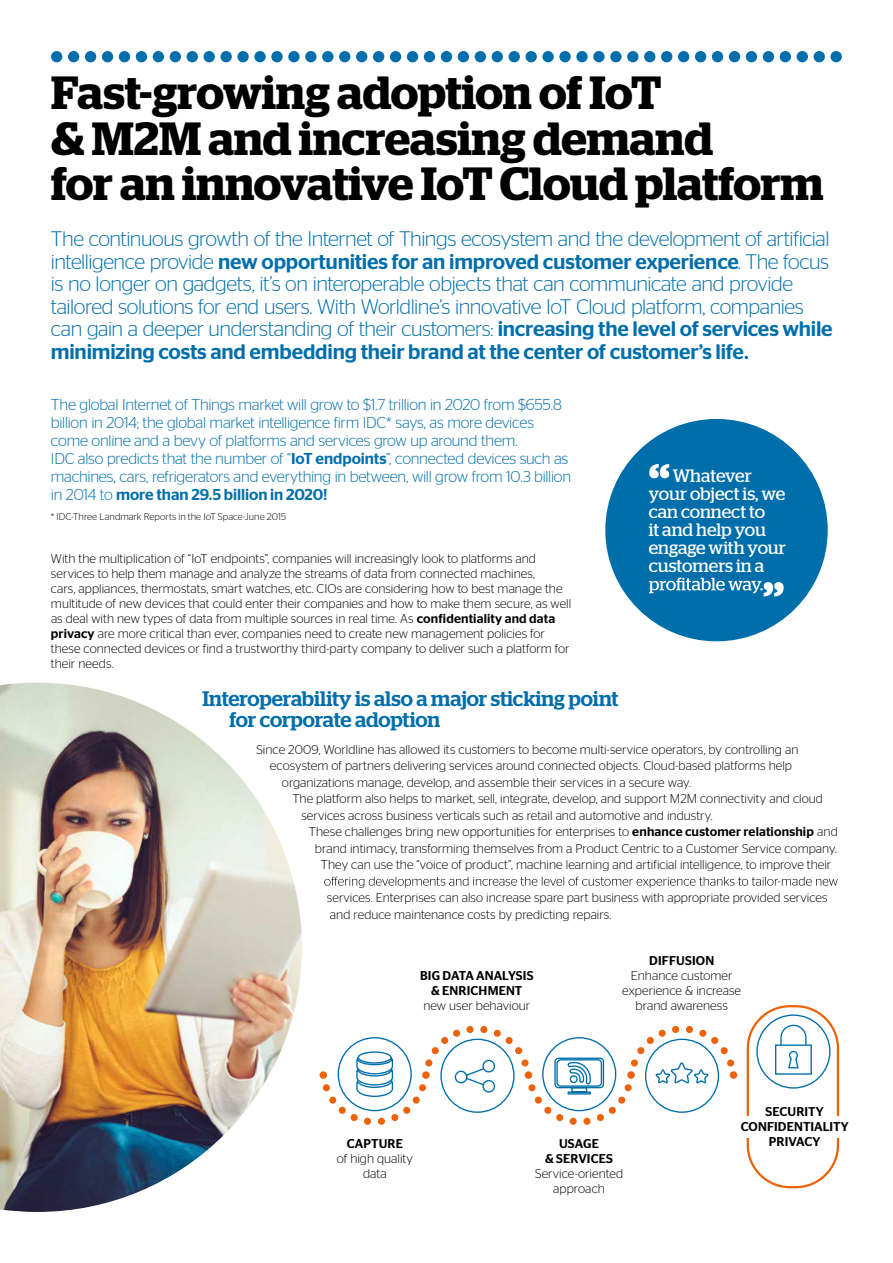
<style>
.page{position:relative;width:893px;height:1263px;background:#fff}
.page>*{position:absolute;margin:0;border:0;box-sizing:border-box;transform-origin:0 0}
.t1{font:600 54px "Stag";color:#fff}
.t2{font:600 46.5px/45px "Stag";letter-spacing:-.005em;color:#000}
.t3{font:300 21px/22.5px "Stag Sans";letter-spacing:-.02em;color:#006eab}
.t4{font:500 21px/21px "Stag";letter-spacing:-.005em;color:#006eab}
.t5{font:18px/18px "Stag";letter-spacing:-.005em;color:#fff}
.t6{font:300 15.75px/18px "Stag Sans";letter-spacing:-.015em;color:#006eab}
.t7{font:300 12.75px/15px "Stag Sans";color:#000;text-align:center}
.t8{font:500 12.75px/15px "Stag Sans";letter-spacing:.005em;color:#000;text-align:center}
.t9{font:300 9.75px "Stag Sans";letter-spacing:.005em;color:#000}
.s1{font-weight:500}
</style>
<div class="page">
<div style="left:605px;top:419px;width:223px;height:222px;background:#006eab;border-radius:50%"></div>
<svg style="left:649px;top:578px;width:114px;height:15px"></svg>
<svg style="left:324px;top:877px;width:513px;height:11px"></svg>
<img style="left:0;top:682px;width:302px;height:530px">
<div style="left:320px;top:1071px;width:7px;height:8px;background:#eb6209;border-radius:50%"></div>
<div style="left:730px;top:1071px;width:7px;height:8px;background:#eb6209;border-radius:50%"></div>
<div style="left:756px;top:1014px;width:74px;height:74px;border:1px solid #006eab;border-radius:50%"></div>
<svg style="left:775px;top:1024px;width:37px;height:51px"></svg>
<div style="left:747px;top:1005px;width:92px;height:183px;border:2px solid #eb6209;border-radius:42px"></div>
<svg style="left:323px;top:1026px;width:412px;height:99px"></svg>
<div style="left:732px;top:1116px;width:125px;height:22px;background:#fff"></div>
<div style="left:51px;top:51px;width:11px;height:11px;background:#006eab;border-radius:50%"></div>
<div style="left:68px;top:51px;width:11px;height:11px;background:#006eab;border-radius:50%"></div>
<div style="left:85px;top:51px;width:11px;height:11px;background:#006eab;border-radius:50%"></div>
<div style="left:102px;top:51px;width:11px;height:11px;background:#006eab;border-radius:50%"></div>
<div style="left:119px;top:51px;width:11px;height:11px;background:#006eab;border-radius:50%"></div>
<div style="left:136px;top:51px;width:11px;height:11px;background:#006eab;border-radius:50%"></div>
<div style="left:153px;top:51px;width:11px;height:11px;background:#006eab;border-radius:50%"></div>
<div style="left:170px;top:51px;width:11px;height:11px;background:#006eab;border-radius:50%"></div>
<div style="left:187px;top:51px;width:11px;height:11px;background:#006eab;border-radius:50%"></div>
<div style="left:204px;top:51px;width:11px;height:11px;background:#006eab;border-radius:50%"></div>
<div style="left:220px;top:51px;width:12px;height:11px;background:#006eab;border-radius:50%"></div>
<div style="left:237px;top:51px;width:12px;height:11px;background:#006eab;border-radius:50%"></div>
<div style="left:254px;top:51px;width:12px;height:11px;background:#006eab;border-radius:50%"></div>
<div style="left:271px;top:51px;width:12px;height:11px;background:#006eab;border-radius:50%"></div>
<div style="left:288px;top:51px;width:12px;height:11px;background:#006eab;border-radius:50%"></div>
<div style="left:305px;top:51px;width:12px;height:11px;background:#006eab;border-radius:50%"></div>
<div style="left:322px;top:51px;width:11px;height:11px;background:#006eab;border-radius:50%"></div>
<div style="left:339px;top:51px;width:11px;height:11px;background:#006eab;border-radius:50%"></div>
<div style="left:356px;top:51px;width:11px;height:11px;background:#006eab;border-radius:50%"></div>
<div style="left:373px;top:51px;width:11px;height:11px;background:#006eab;border-radius:50%"></div>
<div style="left:390px;top:51px;width:11px;height:11px;background:#006eab;border-radius:50%"></div>
<div style="left:407px;top:51px;width:11px;height:11px;background:#006eab;border-radius:50%"></div>
<div style="left:424px;top:51px;width:11px;height:11px;background:#006eab;border-radius:50%"></div>
<div style="left:441px;top:51px;width:11px;height:11px;background:#006eab;border-radius:50%"></div>
<div style="left:458px;top:51px;width:11px;height:11px;background:#006eab;border-radius:50%"></div>
<div style="left:475px;top:51px;width:11px;height:11px;background:#006eab;border-radius:50%"></div>
<div style="left:492px;top:51px;width:11px;height:11px;background:#006eab;border-radius:50%"></div>
<div style="left:509px;top:51px;width:11px;height:11px;background:#006eab;border-radius:50%"></div>
<div style="left:525px;top:51px;width:12px;height:11px;background:#006eab;border-radius:50%"></div>
<div style="left:542px;top:51px;width:12px;height:11px;background:#006eab;border-radius:50%"></div>
<div style="left:559px;top:51px;width:12px;height:11px;background:#006eab;border-radius:50%"></div>
<div style="left:576px;top:51px;width:12px;height:11px;background:#006eab;border-radius:50%"></div>
<div style="left:593px;top:51px;width:12px;height:11px;background:#006eab;border-radius:50%"></div>
<div style="left:610px;top:51px;width:12px;height:11px;background:#006eab;border-radius:50%"></div>
<div style="left:627px;top:51px;width:11px;height:11px;background:#006eab;border-radius:50%"></div>
<div style="left:644px;top:51px;width:11px;height:11px;background:#006eab;border-radius:50%"></div>
<div style="left:661px;top:51px;width:11px;height:11px;background:#006eab;border-radius:50%"></div>
<div style="left:678px;top:51px;width:11px;height:11px;background:#006eab;border-radius:50%"></div>
<div style="left:695px;top:51px;width:11px;height:11px;background:#006eab;border-radius:50%"></div>
<div style="left:712px;top:51px;width:11px;height:11px;background:#006eab;border-radius:50%"></div>
<div style="left:729px;top:51px;width:11px;height:11px;background:#006eab;border-radius:50%"></div>
<div style="left:746px;top:51px;width:11px;height:11px;background:#006eab;border-radius:50%"></div>
<div style="left:763px;top:51px;width:11px;height:11px;background:#006eab;border-radius:50%"></div>
<div style="left:780px;top:51px;width:11px;height:11px;background:#006eab;border-radius:50%"></div>
<div style="left:797px;top:51px;width:11px;height:11px;background:#006eab;border-radius:50%"></div>
<div style="left:814px;top:51px;width:11px;height:11px;background:#006eab;border-radius:50%"></div>
<div style="left:830px;top:51px;width:12px;height:11px;background:#006eab;border-radius:50%"></div>
<h2 class="t2" style="left:51px;top:70px;width:774px">Fast-growing adoption of IoT<br>&amp; M2M and increasing demand<br>for an innovative IoT Cloud platform</h2>
<p class="t3" style="left:51px;top:228px;width:783px">The continuous growth of the Internet of Things ecosystem and the development of artificial intelligence provide <span class="s1">new opportunities for an improved customer experience</span>. The focus is no longer on gadgets, it’s on interoperable objects that can communicate and provide tailored solutions for end users. With Worldline’s innovative IoT Cloud platform, companies can gain a deeper understanding of their customers: <span class="s1">increasing the level of services while minimizing costs and embedding their brand at the center of customer’s life.</span></p>
<p class="t6" style="left:51px;top:395px;width:522px">The global Internet of Things market will grow to $1.7 trillion in 2020 from $655.8 billion in 2014; the global market intelligence firm IDC* says, as more devices come online and a bevy of platforms and services grow up around them.<br>IDC also predicts that the number of “<span class="s1">IoT endpoints</span>”, connected devices such as machines, cars, refrigerators and everything in between, will grow from 10.3 billion in 2014 to <span class="s1">more than 29.5 billion in 2020!</span></p>
<p class="t9" style="left:51px;top:511px;width:237px">* IDC-Three Landmark Reports in the IoT Space-June 2015</p>
<p class="t7" style="left:51px;top:551px;width:522px;text-align:left">With the multiplication of “IoT endpoints”, companies will increasingly look to platforms and services to help them manage and analyze the streams of data from connected machines,<br>cars, appliances, thermostats, smart watches, etc. CIOs are considering how to best manage the multitude of new devices that could enter their companies and how to make them secure, as well as deal with new types of data from multiple sources in real time. As <span class="s1">confidentiality and data privacy</span> are more critical than ever, companies need to create new management policies for these connected devices or find a trustworthy third-party company to deliver such a platform for their needs.</p>
<h1 class="t1" style="left:649px;top:451px;width:23px">“</h1>
<h3 class="t5" style="left:649px;top:467px;width:139px;text-indent:24px">Whatever your object is, we can connect to<br>it and help you engage with your customers in a</h3>
<h1 class="t1" style="left:763px;top:570px;width:23px">”</h1>
<h3 class="t4" style="left:229px;top:687px;width:391px;text-indent:-27px">Interoperability is also a major sticking point for corporate adoption</h3>
<p class="t7" style="left:256px;top:741px;width:544px">Since 2009, Worldline has allowed its customers to become multi-service operators, by controlling an</p>
<p class="t7" style="left:270px;top:758px;width:523px">ecosystem of partners delivering services around connected objects. Cloud-based platforms help</p>
<p class="t7" style="left:282px;top:774px;width:410px">organizations manage, develop, and assemble their services in a secure way.</p>
<p class="t7" style="left:292px;top:791px;width:532px">The platform also helps to market, sell, integrate, develop, and support M2M connectivity and cloud</p>
<p class="t7" style="left:301px;top:807px;width:413px">services across business verticals such as retail and automotive and industry.</p>
<p class="t7" style="left:309px;top:824px;width:530px">These challenges bring new opportunities for enterprises to <span class="s1">enhance customer relationship</span> and</p>
<p class="t7" style="left:315px;top:840px;width:523px">brand intimacy, transforming themselves from a Product Centric to a Customer Service company.</p>
<p class="t7" style="left:321px;top:857px;width:512px">They can use the “voice of product”, machine learning and artificial intelligence, to improve their</p>
<p class="t7" style="left:327px;top:889px;width:502px;line-height:16.5px;text-align:left">services. Enterprises can also increase spare part business with appropriate provided services and reduce maintenance costs by predicting repairs.</p>
<p class="t8" style="left:420px;top:967px;width:115px">BIG DATA ANALYSIS &amp; ENRICHMENT</p>
<p class="t7" style="left:423px;top:997px;width:108px">new user behaviour</p>
<p class="t8" style="left:649px;top:953px;width:66px">DIFFUSION</p>
<p class="t7" style="left:622px;top:968px;width:120px">Enhance customer experience &amp; increase brand awareness</p>
<p class="t8" style="left:347px;top:1136px;width:58px">CAPTURE</p>
<p class="t7" style="left:337px;top:1151px;width:78px">of high quality data</p>
<p class="t8" style="left:545px;top:1136px;width:69px">USAGE<br>&amp; SERVICES</p>
<p class="t7" style="left:535px;top:1166px;width:90px">Service-oriented approach</p>
<p class="t8" style="left:741px;top:1104px;width:109px">SECURITY<br>CONFIDENTIALITY<br>PRIVACY</p>
</div>
